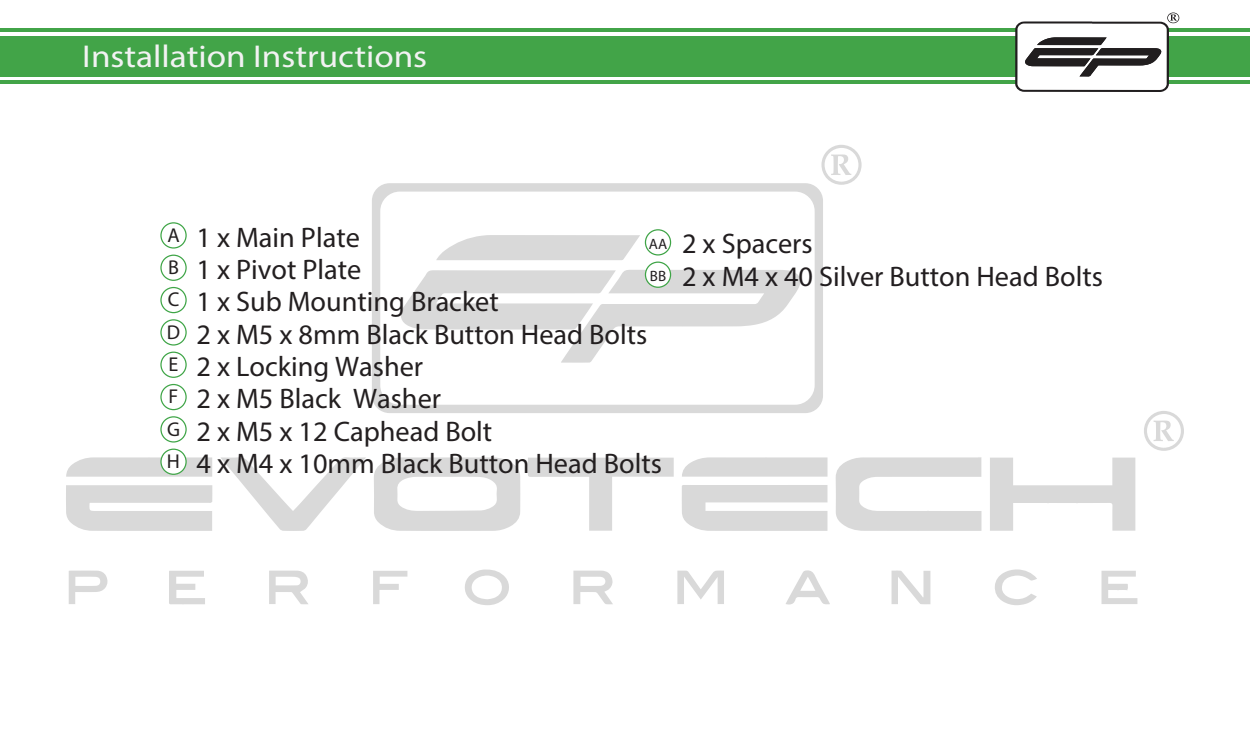
<style>
.page{position:relative;width:1250px;height:750px;background:#fff}
.page>*{position:absolute;margin:0;border:0;box-sizing:border-box;transform-origin:0 0}
.t1{font:31.75px "Myriad Pro";color:#f2f2f2;scale:1.11 1}
.t2{font:28.25px/32.2px "Myriad Pro";color:#231f20}
.t3{font:28.25px "Myriad Pro";color:#221e20}
.t4{font:20px "Myriad Pro";color:#231f20}
.t5{font:15px "Myriad Pro";color:#221e20}
</style>
<div class="page">
<div style="left:0;top:36px;width:1250px;height:40px;background:#42a448"></div>
<hr style="left:0;top:80px;width:1250px;height:4px;background:#42a448">
<hr style="left:0;top:28px;width:1250px;height:4px;background:#42a448">
<svg style="left:1168px;top:13px;width:11px;height:10px"></svg>
<svg style="left:1015px;top:15px;width:162px;height:77px"></svg>
<svg style="left:374px;top:457px;width:146px;height:74px"></svg>
<svg style="left:836px;top:457px;width:145px;height:74px"></svg>
<svg style="left:66px;top:485px;width:146px;height:46px"></svg>
<svg style="left:682px;top:485px;width:145px;height:46px"></svg>
<svg style="left:990px;top:458px;width:145px;height:73px"></svg>
<svg style="left:528px;top:458px;width:146px;height:73px"></svg>
<svg style="left:221px;top:457px;width:145px;height:74px"></svg>
<svg style="left:682px;top:457px;width:146px;height:20px;background:#dcdcdc"></svg>
<svg style="left:677px;top:571px;width:47px;height:33px"></svg>
<svg style="left:573px;top:571px;width:40px;height:33px"></svg>
<svg style="left:269px;top:571px;width:39px;height:33px"></svg>
<svg style="left:169px;top:571px;width:36px;height:33px"></svg>
<svg style="left:892px;top:571px;width:38px;height:33px"></svg>
<svg style="left:1102px;top:571px;width:35px;height:33px"></svg>
<svg style="left:465px;top:570px;width:44px;height:35px"></svg>
<svg style="left:69px;top:571px;width:39px;height:33px"></svg>
<svg style="left:786px;top:570px;width:44px;height:34px"></svg>
<svg style="left:995px;top:569px;width:42px;height:36px"></svg>
<svg style="left:373px;top:571px;width:34px;height:33px"></svg>
<svg style="left:372px;top:183px;width:451px;height:230px"></svg>
<svg style="left:821px;top:145px;width:41px;height:40px"></svg>
<svg style="left:1144px;top:411px;width:40px;height:40px"></svg>
<svg style="left:398px;top:229px;width:405px;height:134px"></svg>
<svg style="left:160px;top:222px;width:27px;height:27px"></svg>
<svg style="left:160px;top:255px;width:27px;height:26px"></svg>
<svg style="left:160px;top:287px;width:27px;height:26px"></svg>
<svg style="left:160px;top:319px;width:27px;height:27px"></svg>
<svg style="left:160px;top:352px;width:27px;height:26px"></svg>
<svg style="left:160px;top:384px;width:27px;height:26px"></svg>
<svg style="left:160px;top:416px;width:27px;height:27px"></svg>
<svg style="left:66px;top:449px;width:146px;height:28px"></svg>
<p class="t1" style="left:82px;top:37px;width:312px">Installation Instructions</p>
<p class="t2" style="left:167px;top:220px;width:194px"><sup>A</sup> 1 x Main Plate</p>
<p class="t2" style="left:168px;top:253px;width:195px"><sup>B</sup> 1 x Pivot Plate</p>
<p class="t2" style="left:168px;top:285px;width:333px"><sup>C</sup> 1 x Sub Mounting Bracket</p>
<p class="t2" style="left:167px;top:317px;width:482px"><sup>D</sup> 2 x M5 x 8mm Black Button Head Bolts</p>
<p class="t2" style="left:169px;top:350px;width:256px"><sup>E</sup> 2 x Locking Washer</p>
<p class="t2" style="left:197px;top:382px;width:246px">2 x M5 Black Washer</p>
<p class="t5" style="left:649px;top:234px;width:20px">AA</p>
<p class="t5" style="left:650px;top:267px;width:18px">BB</p>
<p class="t4" style="left:169px;top:384px;width:11px">F</p>
<p class="t2" style="left:167px;top:414px;width:496px"><sup>G</sup> 2 x M5 x 12 Caphead Bolt<br><sup>H</sup> 4 x M4 x 10mm Black Button Head Bolts</p>
<p class="t3" style="left:682px;top:227px;width:132px">2 x Spacers</p>
<p class="t3" style="left:682px;top:259px;width:422px">2 x M4 x 40 Silver Button Head Bolts</p>
</div>
